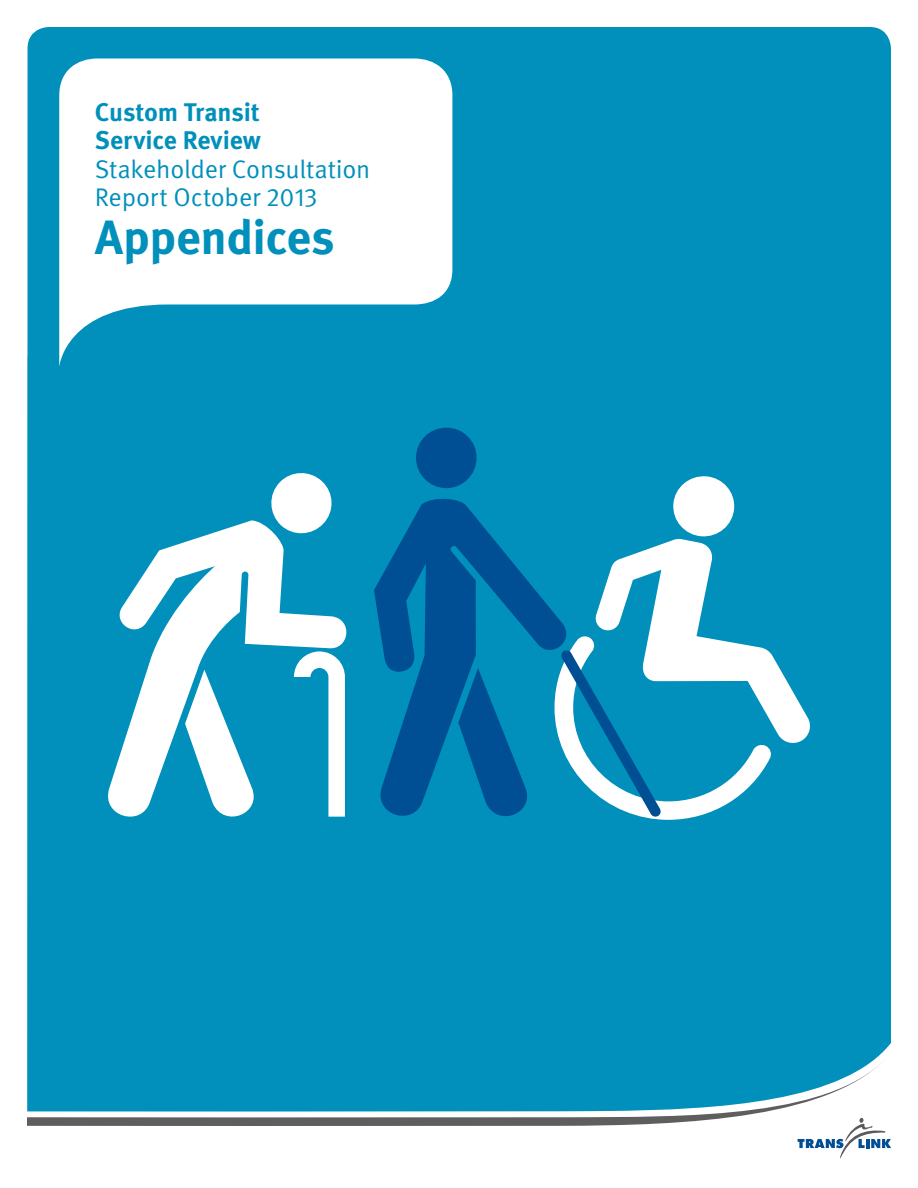
<style>
.page{position:relative;width:918px;height:1188px;background:#fff}
.page>*{position:absolute;margin:0;border:0;box-sizing:border-box;transform-origin:0 0}
.t1{font:700 48px "Meta OT";letter-spacing:-.01em;color:#0090bb}
.t2{font:25.5px/28.5px "Meta OT Norm";letter-spacing:-.01em;color:#0090bb}
.t3{font:700 25.5px/28.5px "Meta OT";letter-spacing:-.01em;color:#0090bb}
</style>
<div class="page">
<svg style="left:27px;top:1112px;width:835px;height:14px"></svg>
<svg style="left:798px;top:1118px;width:93px;height:41px"></svg>
<div style="left:27px;top:27px;width:864px;height:1085px;background:#0090bb"></div>
<svg style="left:59px;top:58px;width:393px;height:309px"></svg>
<svg style="left:594px;top:539px;width:218px;height:206px;fill:#0090bb"></svg>
<svg style="left:672px;top:475px;width:64px;height:63px"></svg>
<svg style="left:268px;top:470px;width:67px;height:50px"></svg>
<svg style="left:101px;top:520px;width:253px;height:308px;fill:#0090bb"></svg>
<div style="left:416px;top:427px;width:61px;height:61px;background:#004e93;border-radius:50%"></div>
<svg style="left:373px;top:495px;width:203px;height:333px;background:#0071a8"></svg>
<svg style="left:458px;top:668px;width:78px;height:161px;background:#0074aa"></svg>
<svg style="left:555px;top:635px;width:217px;height:185px"></svg>
<p class="t3" style="left:95px;top:98px;width:168px">Custom Transit<br>Service Review</p>
<p class="t2" style="left:95px;top:155px;width:277px">Stakeholder Consultation<br>Report October 2013</p>
<h1 class="t1" style="left:95px;top:207px;width:241px">Appendices</h1>
</div>
